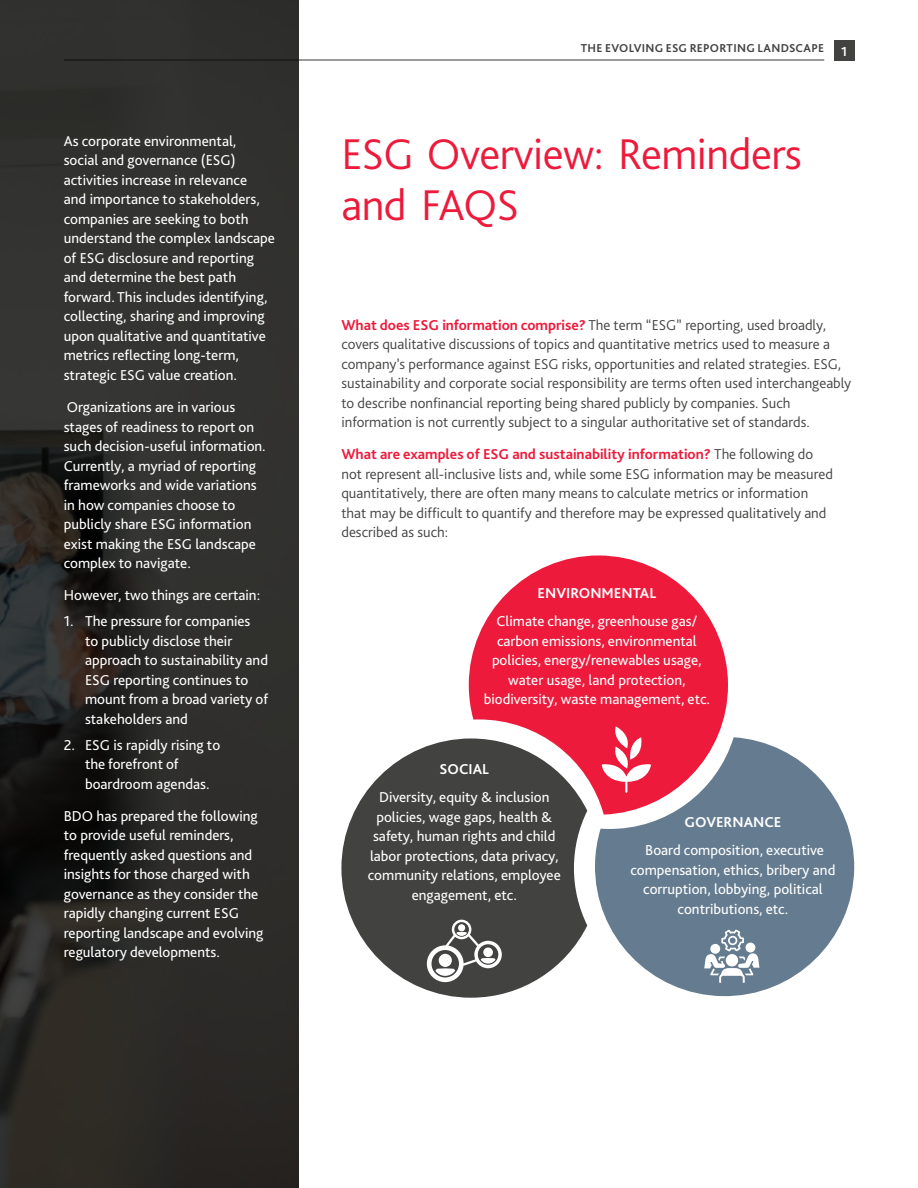
<style>
.page{position:relative;width:918px;height:1188px;background:#fff}
.page>*{position:absolute;margin:0;border:0;box-sizing:border-box;transform-origin:0 0}
.t1{font:300 45px/51px "Bliss Pro";letter-spacing:-.01em;color:#ed1a3b}
.t2{font:15px/19.5px "Bliss Pro";color:#fff}
.t3{font:300 15px/19.5px "Bliss Pro";color:#424241}
.t4{font:700 15px "Bliss Pro";color:#fff}
.t5{font:700 13.5px "Bliss Pro";color:#fff}
.t6{font:700 12px "Bliss Pro";letter-spacing:.025em;color:#424241}
.s1{font-weight:700;color:#ed1a3b}
</style>
<div class="page">
<div style="left:834px;top:40px;width:20px;height:21px;background:#424241"></div>
<hr style="left:64px;top:59px;width:760px;height:2px;background:#424241">
<svg style="left:0;top:0;width:299px;height:1188px;background:#2b2b28"></svg>
<svg style="left:469px;top:555px;width:259px;height:256px;fill:#ed1a3b"></svg>
<svg style="left:594px;top:737px;width:261px;height:260px;fill:#657c90"></svg>
<svg style="left:341px;top:738px;width:246px;height:260px;fill:#424241"></svg>
<svg style="left:602px;top:726px;width:49px;height:67px"></svg>
<svg style="left:427px;top:920px;width:75px;height:62px"></svg>
<div style="left:439px;top:954px;width:13px;height:13px;background:#fff;border-radius:50%"></div>
<div style="left:483px;top:947px;width:10px;height:10px;background:#fff;border-radius:50%"></div>
<div style="left:458px;top:924px;width:7px;height:7px;background:#fff;border-radius:50%"></div>
<svg style="left:704px;top:930px;width:55px;height:53px"></svg>
<div style="left:710px;top:944px;width:10px;height:10px;background:#fff;border-radius:50%"></div>
<div style="left:746px;top:943px;width:9px;height:9px;background:#fff;border-radius:50%"></div>
<p class="t2" style="left:64px;top:131px;width:213px">As corporate environmental,<br>social and governance (ESG) activities increase in relevance<br>and importance to stakeholders, companies are seeking to both understand the complex landscape of ESG disclosure and reporting and determine the best path forward. This includes identifying, collecting, sharing and improving upon qualitative and quantitative metrics reflecting long-term, strategic ESG value creation.</p>
<p class="t2" style="left:64px;top:397px;width:204px">Organizations are in various stages of readiness to report on such decision-useful information.<br>Currently, a myriad of reporting frameworks and wide variations in how companies choose to publicly share ESG information exist making the ESG landscape complex to navigate.</p>
<p class="t2" style="left:64px;top:585px;width:198px">However, two things are certain:</p>
<p class="t2" style="left:85px;top:611px;width:185px;text-indent:-21px">1. The pressure for companies<br>to publicly disclose their approach to sustainability and<br>ESG reporting continues to mount from a broad variety of stakeholders and</p>
<p class="t2" style="left:85px;top:734px;width:137px;text-indent:-21px">2. ESG is rapidly rising to the forefront of boardroom agendas.</p>
<p class="t2" style="left:64px;top:806px;width:201px">BDO has prepared the following to provide useful reminders, frequently asked questions and insights for those charged with governance as they consider the rapidly changing current ESG reporting landscape and evolving regulatory developments.</p>
<p class="t6" style="left:581px;top:40px;width:245px">THE EVOLVING ESG REPORTING LANDSCAPE</p>
<p class="t5" style="left:841px;top:43px;width:8px">1</p>
<h1 class="t1" style="left:341px;top:127px;width:462px">ESG Overview: Reminders and FAQS</h1>
<p class="t3" style="left:341px;top:315px;width:511px"><span class="s1">What does ESG information comprise?</span> The term “ESG” reporting, used broadly, covers qualitative discussions of topics and quantitative metrics used to measure a company’s performance against ESG risks, opportunities and related strategies. ESG, sustainability and corporate social responsibility are terms often used interchangeably to describe nonfinancial reporting being shared publicly by companies. Such information is not currently subject to a singular authoritative set of standards.</p>
<p class="t3" style="left:341px;top:444px;width:493px"><span class="s1">What are examples of ESG and sustainability information?</span> The following do not represent all-inclusive lists and, while some ESG information may be measured quantitatively, there are often many means to calculate metrics or information that may be difficult to quantify and therefore may be expressed qualitatively and described as such:</p>
<p class="t4" style="left:538px;top:584px;width:120px">ENVIRONMENTAL</p>
<p class="t2" style="left:484px;top:611px;width:228px;text-align:center">Climate change, greenhouse gas/ carbon emissions, environmental policies, energy/renewables usage, water usage, land protection, biodiversity, waste management, etc.</p>
<p class="t4" style="left:440px;top:760px;width:51px">SOCIAL</p>
<p class="t2" style="left:368px;top:787px;width:194px;text-align:center">Diversity, equity &amp; inclusion policies, wage gaps, health &amp; safety, human rights and child labor protections, data privacy, community relations, employee engagement, etc.</p>
<p class="t4" style="left:685px;top:813px;width:98px">GOVERNANCE</p>
<p class="t2" style="left:630px;top:840px;width:207px;text-align:center">Board composition, executive compensation, ethics, bribery and corruption, lobbying, political contributions, etc.</p>
</div>
